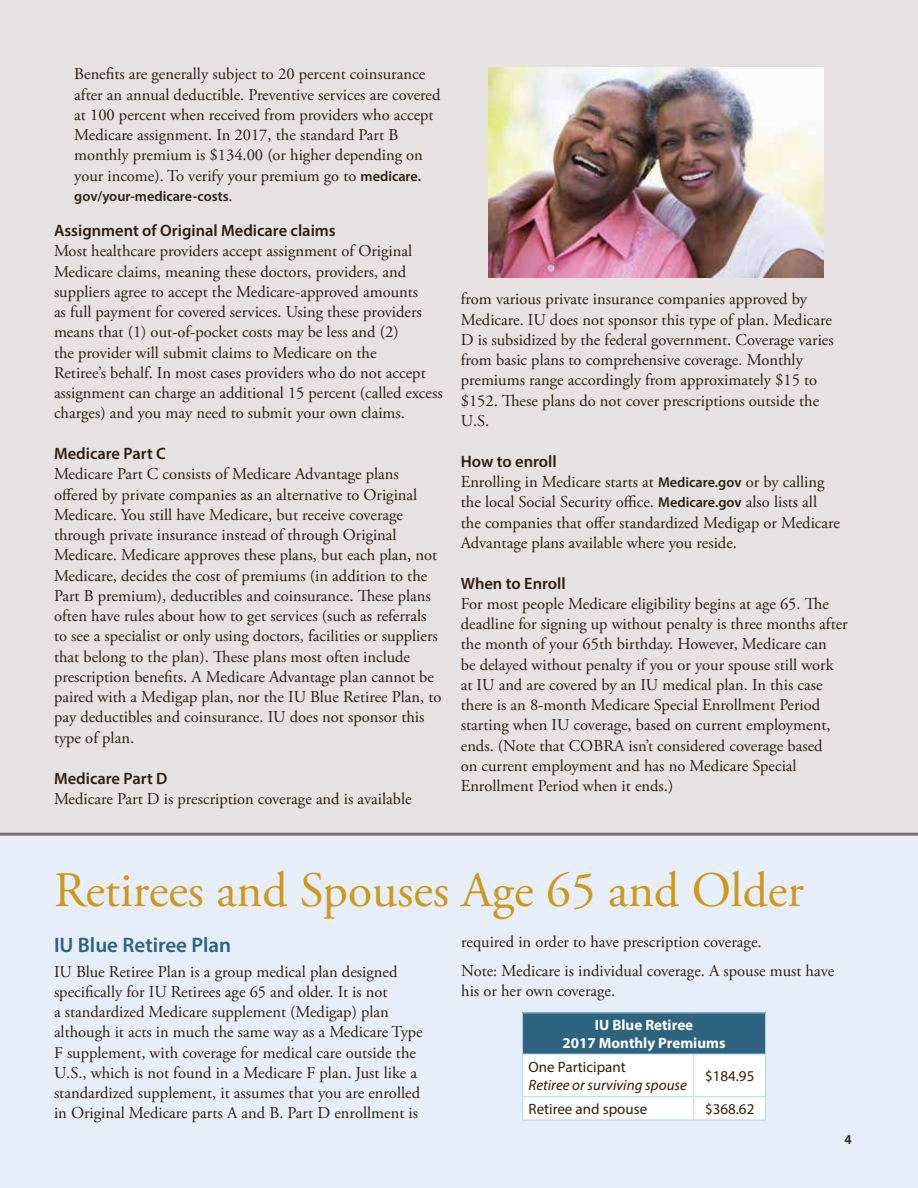
<style>
.page{position:relative;width:918px;height:1188px;background:#fff}
.page>*{position:absolute;margin:0;border:0;box-sizing:border-box;transform-origin:0 0}
.sections{font:49.5px "Adobe Garamond Pro";color:#cf971c}
.sub{font:600 21px "Myriad Pro";color:#2d637f}
.t1{font:16.5px/20.2px "Adobe Garamond Pro";color:#2f1e10}
.sub-2{font:600 16.5px "Myriad Pro";color:#2f1e10}
.sub2{font:600 16.5px "Myriad Pro";color:#2f1e10}
.t2{font:italic 15px/18px "Myriad Pro";color:#2f1e10}
.t3{font:700 15px/18px "Myriad Pro";color:#fff;text-align:center}
.t4{font:15px "Myriad Pro";color:#2f1e10}
.t5{font:600 14.25px "Myriad Pro";color:#2f1e10}
.t6{font:600 13.5px "Myriad Pro";color:#2f1e10}
.s1{font-family:"Myriad Pro";font-weight:600;font-size:14.25px}
.s2{font-family:"Adobe Garamond Pro";font-weight:400;font-size:16.5px}
.s3{font-style:normal}
</style>
<div class="page">
<div style="left:0;top:834px;width:918px;height:354px;background:#e6eff9"></div>
<div style="left:0;top:0;width:918px;height:834px;background:#e5e2e1"></div>
<div style="left:523px;top:1013px;width:243px;height:41px;background:#2d637f"></div>
<hr style="left:522px;top:1012px;width:172px;height:1px;background:#b5d5f0">
<hr style="left:522px;top:1013px;width:1px;height:41px;background:#b5d5f0">
<hr style="left:694px;top:1012px;width:72px;height:1px;background:#b5d5f0">
<hr style="left:765px;top:1013px;width:1px;height:41px;background:#b5d5f0">
<svg style="left:522px;top:1054px;width:244px;height:66px;background:#fafcfe"></svg>
<hr style="left:522px;top:1120px;width:172px;height:1px;background:#b5d5f0">
<hr style="left:694px;top:1120px;width:72px;height:1px;background:#b5d5f0">
<img style="left:488px;top:68px;width:335px;height:210px">
<hr style="left:0;top:833px;width:918px;height:3px;background:#7d706d">
<p class="t1" style="left:74px;top:65px;width:368px">Benefits are generally subject to 20 percent coinsurance after an annual deductible. Preventive services are covered at 100 percent when received from providers who accept Medicare assignment. In 2017, the standard Part B monthly premium is $134.00 (or higher depending on your income). To verify your premium go to <span class="s1">medicare.</span></p>
<p class="t5" style="left:74px;top:187px;width:160px">gov/your-medicare-costs<span class="s2">.</span></p>
<h3 class="sub2" style="left:54px;top:220px;width:283px">Assignment of Original Medicare claims</h3>
<p class="t1" style="left:54px;top:242px;width:390px">Most healthcare providers accept assignment of Original Medicare claims, meaning these doctors, providers, and suppliers agree to accept the Medicare-approved amounts<br>as full payment for covered services. Using these providers means that (1) out-of-pocket costs may be less and (2)<br>the provider will submit claims to Medicare on the<br>Retiree’s behalf. In most cases providers who do not accept assignment can charge an additional 15 percent (called excess charges) and you may need to submit your own claims.</p>
<h2 class="sub-2" style="left:54px;top:443px;width:113px">Medicare Part C</h2>
<p class="t1" style="left:54px;top:465px;width:389px">Medicare Part C consists of Medicare Advantage plans offered by private companies as an alternative to Original Medicare. You still have Medicare, but receive coverage through private insurance instead of through Original Medicare. Medicare approves these plans, but each plan, not Medicare, decides the cost of premiums (in addition to the Part B premium), deductibles and coinsurance. These plans often have rules about how to get services (such as referrals to see a specialist or only using doctors, facilities or suppliers that belong to the plan). These plans most often include prescription benefits. A Medicare Advantage plan cannot be paired with a Medigap plan, nor the IU Blue Retiree Plan, to pay deductibles and coinsurance. IU does not sponsor this type of plan.</p>
<h2 class="sub-2" style="left:54px;top:768px;width:115px">Medicare Part D</h2>
<p class="t1" style="left:54px;top:789px;width:359px">Medicare Part D is prescription coverage and is available</p>
<p class="t1" style="left:461px;top:290px;width:374px">from various private insurance companies approved by Medicare. IU does not sponsor this type of plan. Medicare D is subsidized by the federal government. Coverage varies from basic plans to comprehensive coverage. Monthly premiums range accordingly from approximately $15 to $152. These plans do not cover prescriptions outside the U.S.</p>
<h2 class="sub-2" style="left:461px;top:451px;width:97px">How to enroll</h2>
<p class="t1" style="left:461px;top:472px;width:381px">Enrolling in Medicare starts at <span class="s1">Medicare.gov</span> or by calling the local Social Security office. <span class="s1">Medicare.gov</span> also lists all the companies that offer standardized Medigap or Medicare Advantage plans available where you reside.</p>
<h2 class="sub-2" style="left:461px;top:573px;width:106px">When to Enroll</h2>
<p class="t1" style="left:461px;top:594px;width:389px">For most people Medicare eligibility begins at age 65. The deadline for signing up without penalty is three months after the month of your 65th birthday. However, Medicare can<br>be delayed without penalty if you or your spouse still work at IU and are covered by an IU medical plan. In this case there is an 8-month Medicare Special Enrollment Period starting when IU coverage, based on current employment, ends. (Note that COBRA isn’t considered coverage based<br>on current employment and has no Medicare Special Enrollment Period when it ends.)</p>
<h1 class="sections" style="left:54px;top:861px;width:751px">Retirees and Spouses Age 65 and Older</h1>
<h2 class="sub" style="left:54px;top:931px;width:179px">IU Blue Retiree Plan</h2>
<p class="t1" style="left:54px;top:962px;width:370px">IU Blue Retiree Plan is a group medical plan designed specifically for IU Retirees age 65 and older. It is not<br>a standardized Medicare supplement (Medigap) plan although it acts in much the same way as a Medicare Type F supplement, with coverage for medical care outside the U.S., which is not found in a Medicare F plan. Just like a standardized supplement, it assumes that you are enrolled in Original Medicare parts A and B. Part D enrollment is</p>
<p class="t1" style="left:461px;top:932px;width:302px">required in order to have prescription coverage.</p>
<p class="t1" style="left:461px;top:961px;width:375px">Note: Medicare is individual coverage. A spouse must have his or her own coverage.</p>
<p class="t3" style="left:563px;top:1016px;width:164px">IU Blue Retiree<br>2017 Monthly Premiums</p>
<p class="t2" style="left:529px;top:1058px;width:160px"><span class="s3">One Participant<br></span>Retiree or surviving spouse</p>
<p class="t4" style="left:705px;top:1067px;width:51px">$184.95</p>
<p class="t4" style="left:529px;top:1100px;width:120px">Retiree and spouse</p>
<p class="t4" style="left:705px;top:1100px;width:51px">$368.62</p>
<p class="t6" style="left:844px;top:1131px;width:9px">4</p>
</div>
